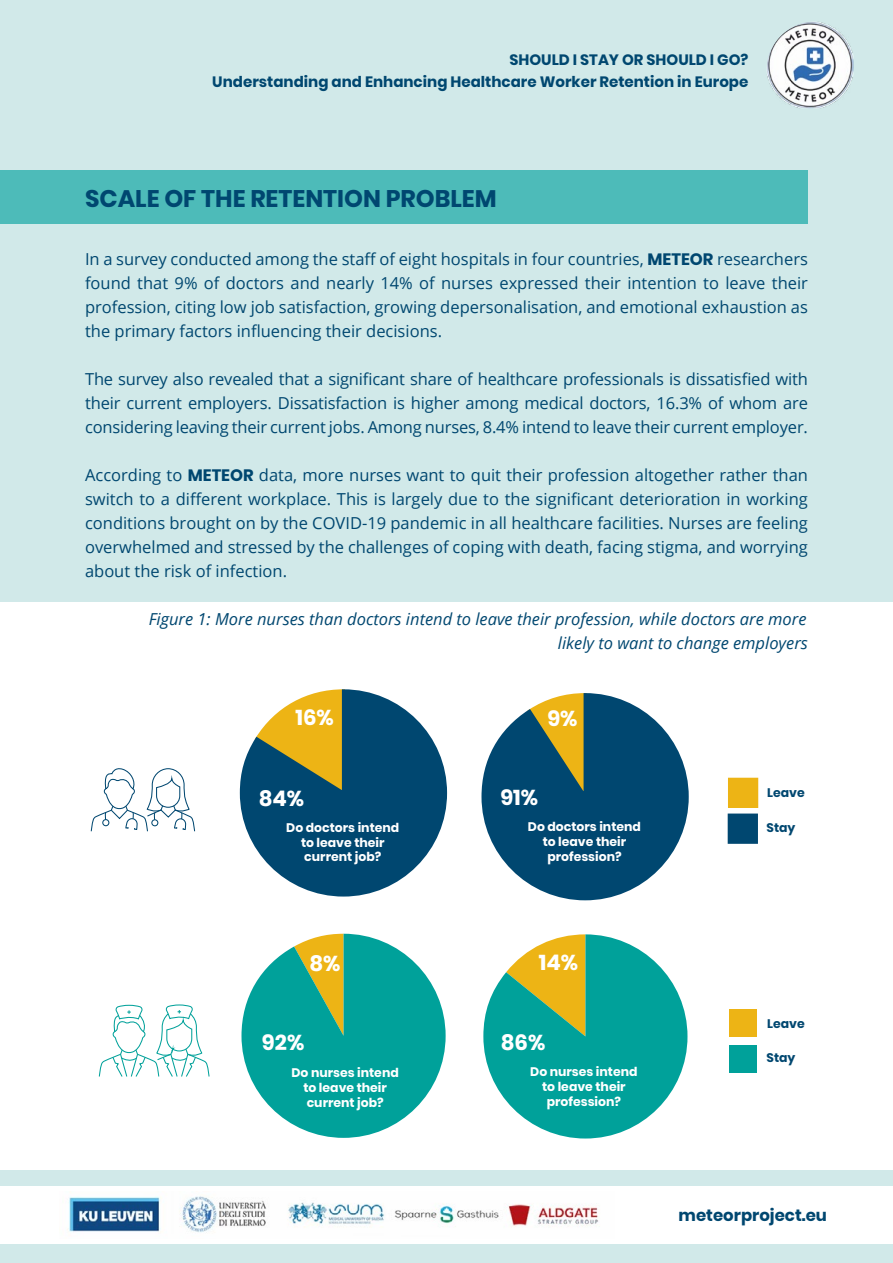
<style>
.page{position:relative;width:893px;height:1263px;background:#d1e9e9}
.page>*{position:absolute;margin:0;border:0;box-sizing:border-box;transform-origin:0 0}
.t1{font:700 24px "Poppins";color:#004770}
.t2{font:700 21.45px "Poppins";color:#fff}
.t3{font:16.5px/24px "Open Sans";color:#004770;text-align:justify}
.t4{font:italic 16.5px/24px "Open Sans";color:#004770;text-align:right}
.t5{font:700 16.5px "Poppins";color:#004770}
.t6{font:700 15px/22.5px "Poppins";color:#004770;text-align:right}
.t7{font:700 12.45px/14.9px "Poppins";color:#fff;text-align:center}
.t8{font:700 12.45px "Poppins";color:#004770}
.s1{font-family:"Poppins";font-weight:700}
</style>
<div class="page">
<div style="left:0;top:1186px;width:893px;height:58px;background:#fff"></div>
<img style="left:67px;top:1196px;width:532px;height:37px">
<img style="left:767px;top:22px;width:86px;height:86px">
<div style="left:0;top:170px;width:808px;height:53px;background:#4dbbb9"></div>
<div style="left:0;top:602px;width:893px;height:567px;background:#fff"></div>
<svg style="left:481px;top:693px;width:208px;height:208px"></svg>
<svg style="left:483px;top:934px;width:204px;height:204px"></svg>
<svg style="left:239px;top:689px;width:209px;height:208px"></svg>
<svg style="left:241px;top:934px;width:205px;height:204px"></svg>
<div style="left:729px;top:779px;width:28px;height:27px;background:#edb415"></div>
<div style="left:728px;top:778px;width:30px;height:30px;border:3px solid #edb415"></div>
<div style="left:729px;top:815px;width:27px;height:27px;background:#004770"></div>
<div style="left:728px;top:813px;width:30px;height:31px;border:3px solid #004770"></div>
<div style="left:729px;top:1009px;width:28px;height:27px;background:#edb415"></div>
<div style="left:729px;top:1045px;width:27px;height:27px;background:#00a19a"></div>
<svg style="left:90px;top:768px;width:106px;height:64px"></svg>
<svg style="left:98px;top:1004px;width:112px;height:73px"></svg>
<p class="t6" style="left:212px;top:48px;width:538px">SHOULD I STAY OR SHOULD I GO?<br>Understanding and Enhancing Healthcare Worker Retention in Europe</p>
<h1 class="t1" style="left:85px;top:185px;width:413px">SCALE OF THE RETENTION PROBLEM</h1>
<p class="t3" style="left:85px;top:247px;width:724px">In a survey conducted among the staff of eight hospitals in four countries, <span class="s1">METEOR</span> researchers found that 9% of doctors and nearly 14% of nurses expressed their intention to leave their profession, citing low job satisfaction, growing depersonalisation, and emotional exhaustion as the primary factors influencing their decisions.</p>
<p class="t3" style="left:85px;top:367px;width:724px">The survey also revealed that a significant share of healthcare professionals is dissatisfied with their current employers. Dissatisfaction is higher among medical doctors, 16.3% of whom are considering leaving their current jobs. Among nurses, 8.4% intend to leave their current employer.</p>
<p class="t3" style="left:85px;top:463px;width:724px">According to <span class="s1">METEOR</span> data, more nurses want to quit their profession altogether rather than switch to a different workplace. This is largely due to the significant deterioration in working conditions brought on by the COVID-19 pandemic in all healthcare facilities. Nurses are feeling overwhelmed and stressed by the challenges of coping with death, facing stigma, and worrying about the risk of infection.</p>
<p class="t4" style="left:149px;top:607px;width:661px">Figure 1: More nurses than doctors intend to leave their profession, while doctors are more likely to want to change employers</p>
<h2 class="t2" style="left:295px;top:705px;width:40px">16%</h2>
<h2 class="t2" style="left:547px;top:706px;width:32px">9%</h2>
<h2 class="t2" style="left:259px;top:786px;width:47px">84%</h2>
<p class="t7" style="left:286px;top:820px;width:115px">Do doctors intend to leave their current job?</p>
<h2 class="t2" style="left:500px;top:785px;width:39px">91%</h2>
<p class="t7" style="left:528px;top:819px;width:115px">Do doctors intend to leave their profession?</p>
<p class="t8" style="left:767px;top:786px;width:39px">Leave</p>
<p class="t8" style="left:766px;top:820px;width:30px">Stay</p>
<h2 class="t2" style="left:309px;top:950px;width:33px">8%</h2>
<h2 class="t2" style="left:539px;top:950px;width:41px">14%</h2>
<h2 class="t2" style="left:262px;top:1030px;width:44px">92%</h2>
<p class="t7" style="left:291px;top:1065px;width:109px">Do nurses intend to leave their current job?</p>
<h2 class="t2" style="left:501px;top:1030px;width:46px">86%</h2>
<p class="t7" style="left:530px;top:1065px;width:109px">Do nurses intend to leave their profession?</p>
<p class="t8" style="left:767px;top:1016px;width:39px">Leave</p>
<p class="t8" style="left:766px;top:1050px;width:30px">Stay</p>
<p class="t5" style="left:679px;top:1205px;width:150px">meteorproject.eu</p>
</div>
